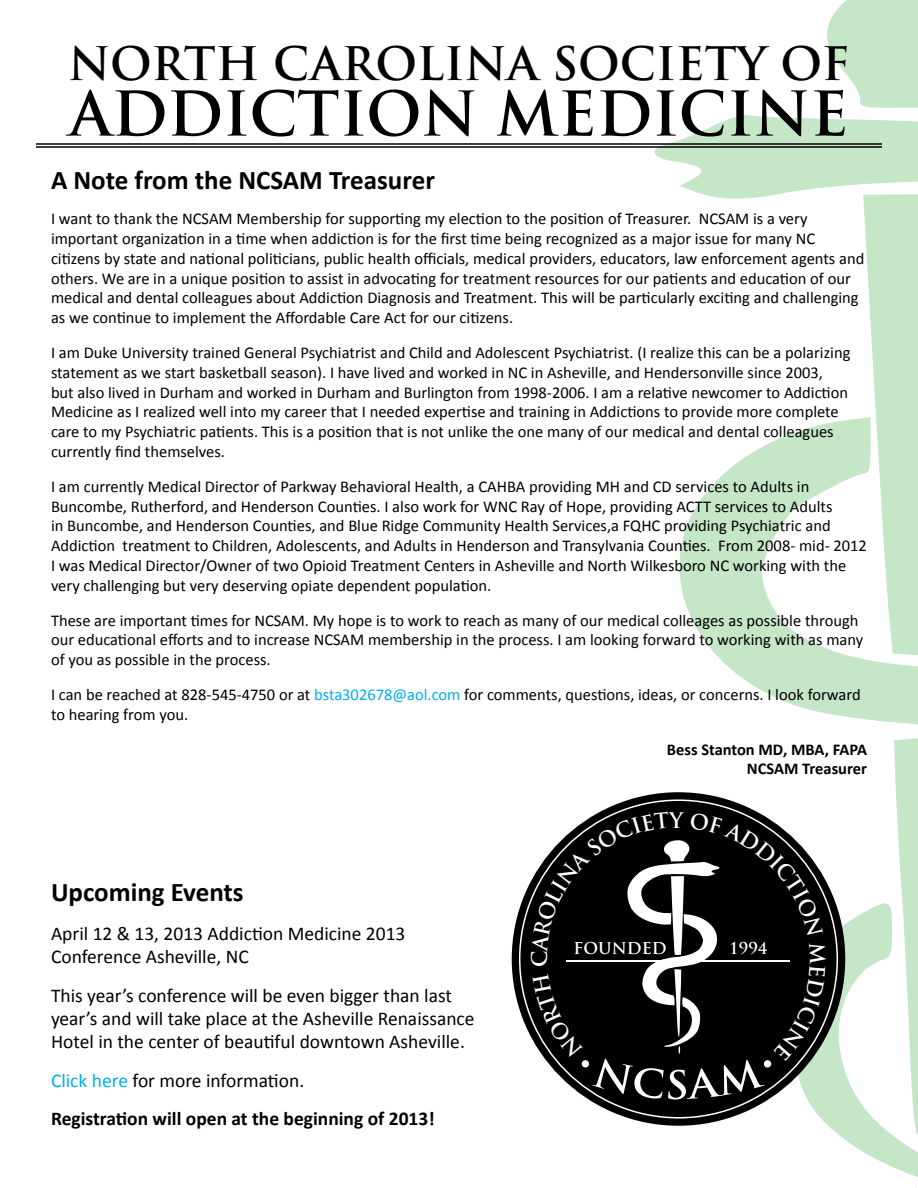
<style>
.page{position:relative;width:918px;height:1188px;background:#fff}
.page>*{position:absolute;margin:0;border:0;box-sizing:border-box;transform-origin:0 0}
.t1{font:700 60px "Trajan Pro";letter-spacing:-.005em;color:#000}
.t2{font:700 45px "Trajan Pro";color:#000}
.t3{font:700 27px "Calibri";color:#000}
.t4{font:700 20.85px "Trajan Pro";color:#fff}
.t5{font:19.5px/23.4px "Calibri";color:#000}
.t6{font:700 19.5px/38.4px "Calibri";color:#000}
.t7{font:16.5px/19.8px "Calibri";color:#000}
.t8{font:700 16.5px/19.8px "Calibri";color:#000;text-align:right}
.t9{font:700 15.9px "Trajan Pro";color:#fff}
.s1{color:#00aeef}
.s2{font-weight:400;color:#00aeef}
.s3{font-weight:400}
</style>
<div class="page">
<svg style="left:679px;top:476px;width:239px;height:249px;fill:#c6e6c8"></svg>
<svg style="left:863px;top:476px;width:55px;height:180px"></svg>
<svg style="left:654px;top:115px;width:264px;height:361px"></svg>
<svg style="left:827px;top:0;width:91px;height:108px"></svg>
<hr style="left:36px;top:143px;width:846px;height:2px;background:#000">
<hr style="left:36px;top:146px;width:846px;height:2px;background:#000">
<svg style="left:531px;top:738px;width:387px;height:450px"></svg>
<h2 class="t2" style="left:68px;top:36px;width:783px">NORTH CAROLINA SOCIETY OF</h2>
<h1 class="t1" style="left:70px;top:76px;width:780px">ADDICTION MEDICINE</h1>
<h3 class="t3" style="left:51px;top:163px;width:385px">A Note from the NCSAM Treasurer</h3>
<p class="t7" style="left:51px;top:209px;width:815px">I want to thank the NCSAM Membership for supporting my election to the position of Treasurer. NCSAM is a very important organization in a time when addiction is for the first time being recognized as a major issue for many NC citizens by state and national politicians, public health officials, medical providers, educators, law enforcement agents and others. We are in a unique position to assist in advocating for treatment resources for our patients and education of our medical and dental colleagues about Addiction Diagnosis and Treatment. This will be particularly exciting and challenging as we continue to implement the Affordable Care Act for our citizens.</p>
<p class="t7" style="left:51px;top:343px;width:801px">I am Duke University trained General Psychiatrist and Child and Adolescent Psychiatrist. (I realize this can be a polarizing statement as we start basketball season). I have lived and worked in NC in Asheville, and Hendersonville since 2003,<br>but also lived in Durham and worked in Durham and Burlington from 1998-2006. I am a relative newcomer to Addiction Medicine as I realized well into my career that I needed expertise and training in Addictions to provide more complete care to my Psychiatric patients. This is a position that is not unlike the one many of our medical and dental colleagues currently find themselves.</p>
<p class="t7" style="left:51px;top:477px;width:818px">I am currently Medical Director of Parkway Behavioral Health, a CAHBA providing MH and CD services to Adults in Buncombe, Rutherford, and Henderson Counties. I also work for WNC Ray of Hope, providing ACTT services to Adults<br>in Buncombe, and Henderson Counties, and Blue Ridge Community Health Services,a FQHC providing Psychiatric and Addiction treatment to Children, Adolescents, and Adults in Henderson and Transylvania Counties. From 2008- mid- 2012<br>I was Medical Director/Owner of two Opioid Treatment Centers in Asheville and North Wilkesboro NC working with the very challenging but very deserving opiate dependent population.</p>
<p class="t7" style="left:51px;top:610px;width:814px">These are important times for NCSAM. My hope is to work to reach as many of our medical colleages as possible through our educational efforts and to increase NCSAM membership in the process. I am looking forward to working with as many of you as possible in the process.</p>
<p class="t7" style="left:51px;top:685px;width:811px">I can be reached at 828-545-4750 or at <span class="s1">bsta302678@aol.com</span> for comments, questions, ideas, or concerns. I look forward to hearing from you.</p>
<p class="t8" style="left:667px;top:739px;width:202px">Bess Stanton MD, MBA, FAPA<br>NCSAM Treasurer</p>
<p class="t4" style="left:670px;top:807px;width:15px">Y</p>
<h3 class="t3" style="left:51px;top:875px;width:194px">Upcoming Events</h3>
<p class="t5" style="left:51px;top:922px;width:356px">April 12 &amp; 13, 2013 Addiction Medicine 2013<br>Conference Asheville, NC</p>
<p class="t5" style="left:51px;top:983px;width:425px">This year’s conference will be even bigger than last year’s and will take place at the Asheville Renaissance<br>Hotel in the center of beautiful downtown Asheville.</p>
<p class="t6" style="left:51px;top:1061px;width:385px"><span class="s2">Click here</span> <span class="s3">for more information.<br></span>Registration will open at the beginning of 2013!</p>
<p class="t9" style="left:574px;top:939px;width:95px">FOUNDED</p>
<p class="t9" style="left:729px;top:939px;width:40px">1994</p>
</div>
